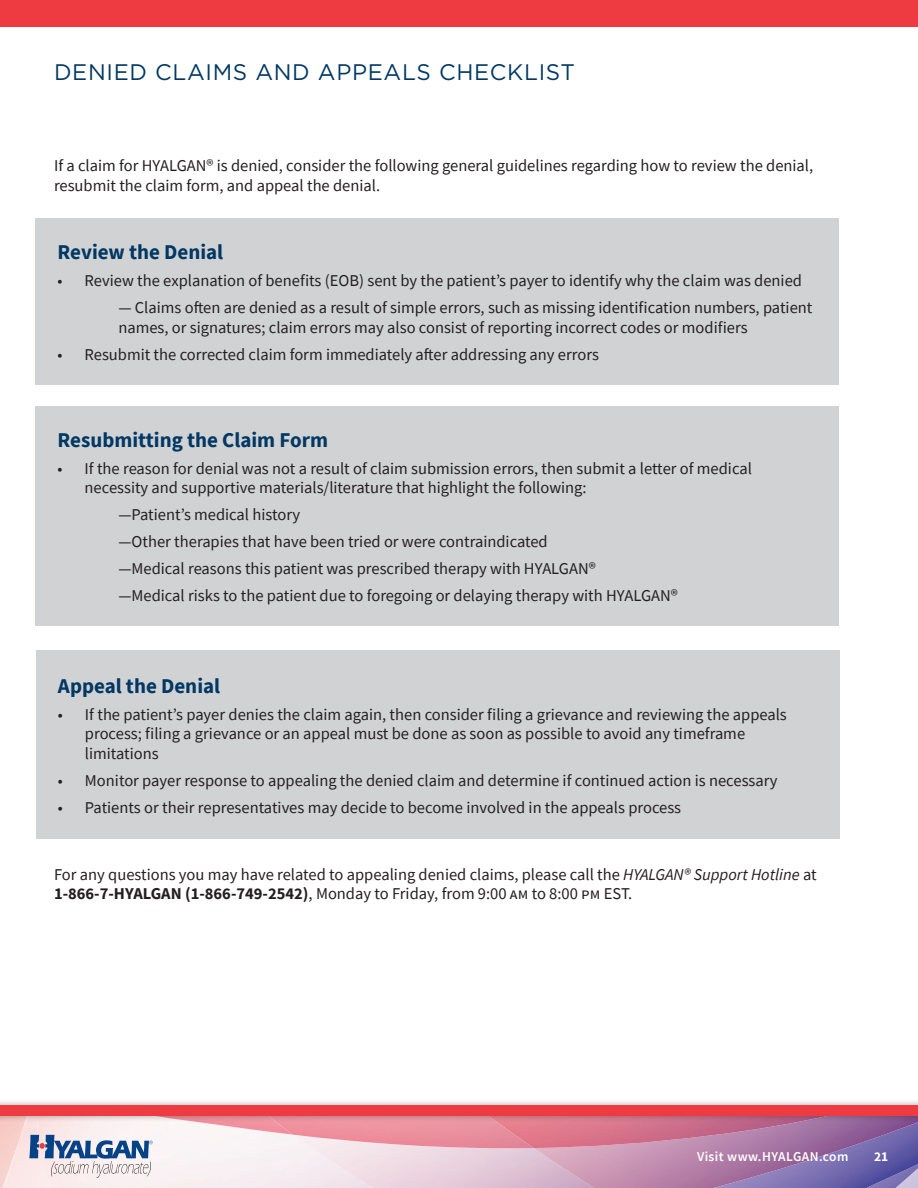
<style>
.page{position:relative;width:918px;height:1188px;background:#fff}
.page>*{position:absolute;margin:0;border:0;box-sizing:border-box;transform-origin:0 0}
.t1{font:22.5px "Gotham";letter-spacing:.03em;color:#003864}
.Subheader{font:700 21px "Source Sans Pro";color:#003864}
.Body_Cop{font:16.5px/19.5px "Source Sans Pro";color:#231f20}
.URL_callout{font:600 13.5px "Source Sans Pro";letter-spacing:.03em;color:#fff}
.t2{font:700 13.5px "Source Sans Pro";color:#fff}
.s1{font-style:italic}
.s2{font-weight:700}
</style>
<div class="page">
<div style="left:0;top:0;width:918px;height:26px;background:#ee3a41"></div>
<img style="left:0;top:1122px;width:2px;height:66px">
<img style="left:1px;top:1142px;width:1px;height:46px">
<img style="left:2px;top:1122px;width:34px;height:66px">
<img style="left:148px;top:1122px;width:119px;height:13px">
<img style="left:267px;top:1122px;width:267px;height:28px">
<img style="left:534px;top:1122px;width:384px;height:66px">
<img style="left:487px;top:1122px;width:346px;height:26px">
<svg style="left:29px;top:1135px;width:124px;height:43px"></svg>
<div style="left:0;top:1099px;width:918px;height:23px;background:#231f20;opacity:.4"></div>
<div style="left:0;top:1105px;width:918px;height:10px;background:#ee3a41"></div>
<div style="left:35px;top:218px;width:804px;height:166px;background:#d1d2d4"></div>
<div style="left:35px;top:407px;width:804px;height:219px;background:#d1d2d4"></div>
<div style="left:36px;top:650px;width:804px;height:189px;background:#d1d2d4"></div>
<p class="t1" style="left:54px;top:57px;width:523px">DENIED CLAIMS AND APPEALS CHECKLIST</p>
<p class="Body_Cop" style="left:54px;top:156px;width:761px">If a claim for HYALGAN® is denied, consider the following general guidelines regarding how to review the denial, resubmit the claim form, and appeal the denial.</p>
<p class="Subheader" style="left:58px;top:238px;width:167px">Review the Denial</p>
<p class="Body_Cop" style="left:58px;top:271px;width:746px">• Review the explanation of benefits (EOB) sent by the patient’s payer to identify why the claim was denied</p>
<p class="Body_Cop" style="left:118px;top:298px;width:696px">— Claims often are denied as a result of simple errors, such as missing identification numbers, patient names, or signatures; claim errors may also consist of reporting incorrect codes or modifiers</p>
<p class="Body_Cop" style="left:58px;top:344px;width:543px">• Resubmit the corrected claim form immediately after addressing any errors</p>
<p class="Subheader" style="left:58px;top:426px;width:272px">Resubmitting the Claim Form</p>
<p class="Body_Cop" style="left:85px;top:459px;width:669px;text-indent:-27px">• If the reason for denial was not a result of claim submission errors, then submit a letter of medical necessity and supportive materials/literature that highlight the following:</p>
<p class="Body_Cop" style="left:118px;top:505px;width:183px">—Patient’s medical history</p>
<p class="Body_Cop" style="left:118px;top:532px;width:431px">—Other therapies that have been tried or were contraindicated</p>
<p class="Body_Cop" style="left:118px;top:559px;width:479px">—Medical reasons this patient was prescribed therapy with HYALGAN®</p>
<p class="Body_Cop" style="left:118px;top:586px;width:561px">—Medical risks to the patient due to foregoing or delaying therapy with HYALGAN®</p>
<p class="Subheader" style="left:58px;top:671px;width:164px">Appeal the Denial</p>
<p class="Body_Cop" style="left:85px;top:704px;width:703px;text-indent:-27px">• If the patient’s payer denies the claim again, then consider filing a grievance and reviewing the appeals process; filing a grievance or an appeal must be done as soon as possible to avoid any timeframe limitations</p>
<p class="Body_Cop" style="left:58px;top:770px;width:721px">• Monitor payer response to appealing the denied claim and determine if continued action is necessary</p>
<p class="Body_Cop" style="left:58px;top:797px;width:625px">• Patients or their representatives may decide to become involved in the appeals process</p>
<p class="Body_Cop" style="left:54px;top:864px;width:764px">For any questions you may have related to appealing denied claims, please call the <span class="s1">HYALGAN® Support Hotline</span> at<br><span class="s2">1-866-7-HYALGAN (1-866-749-2542)</span>, Monday to Friday, from 9:00 am to 8:00 pm EST.</p>
<p class="URL_callout" style="left:697px;top:1147px;width:153px">Visit www.HYALGAN.com</p>
<p class="t2" style="left:874px;top:1147px;width:16px">21</p>
</div>
